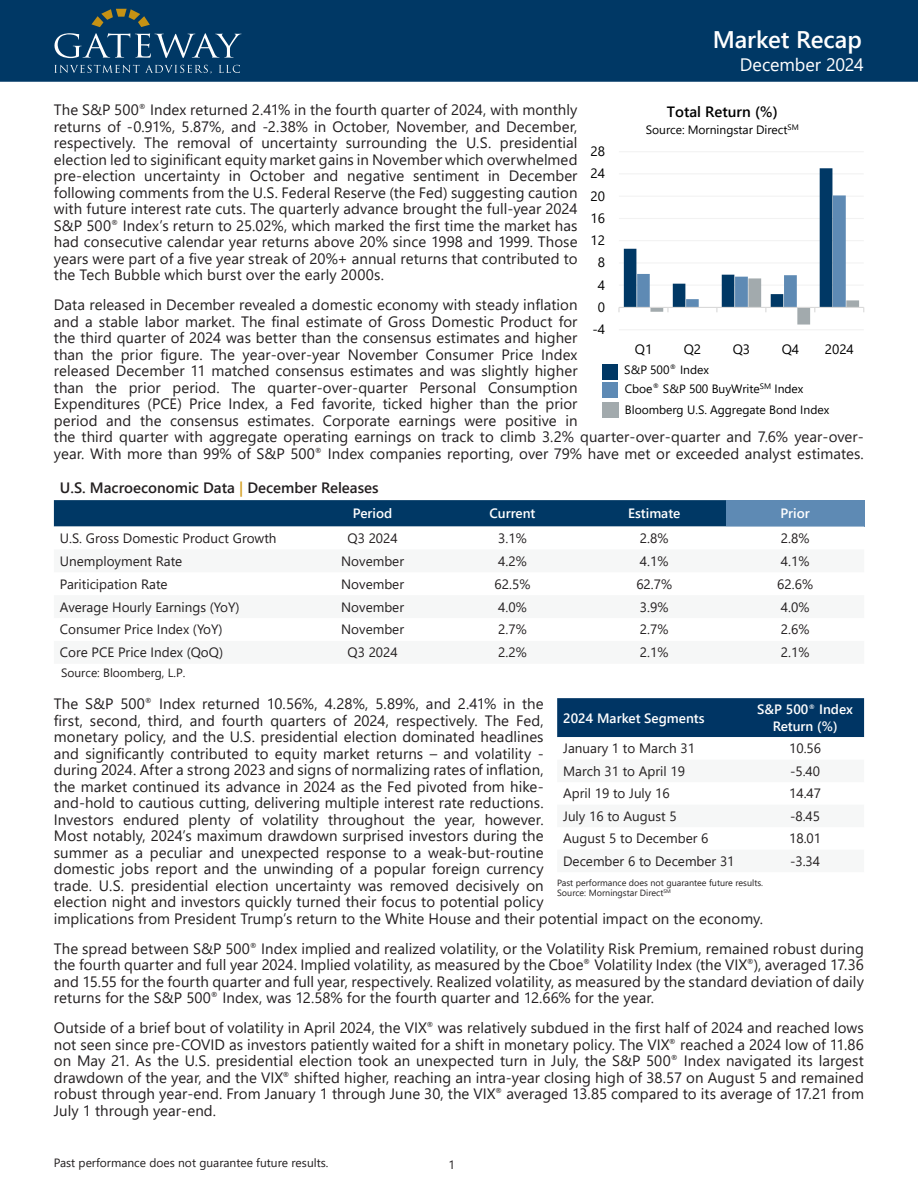
<style>
.page{position:relative;width:918px;height:1188px;background:#fff}
.page>*{position:absolute;margin:0;border:0;box-sizing:border-box;transform-origin:0 0}
.t1{font:600 24px "Segoe UI";letter-spacing:-.005em;color:#fff}
.t2{font:18px "Segoe UI";letter-spacing:-.005em;color:#fff}
.t3{font:15px/16.5px "Segoe UI";letter-spacing:.005em;color:#231f20;text-align:justify}
.t4{font:600 15px "Segoe UI";color:#231f20}
.t5{font:600 15px "Segoe UI";color:#000}
.t6{font:13.5px "Segoe UI";color:#231f20}
.t7{font:600 13.5px/16.5px "Segoe UI";color:#fff;text-align:center}
.t8{font:13.5px "Segoe UI";letter-spacing:-.005em;color:#000}
.t9{font:12px/19.4px "Segoe UI";color:#000}
.t10{font:12px "Segoe UI";color:#231f20}
.t11{font:9px "Segoe UI";color:#231f20}
.s1{color:#d49b18}
</style>
<div class="page">
<div style="left:0;top:0;width:918px;height:82px;background:#003865"></div>
<svg style="left:54px;top:33px;width:188px;height:25px;background:#346084"></svg>
<svg style="left:91px;top:9px;width:59px;height:18px"></svg>
<svg style="left:54px;top:65px;width:158px;height:9px"></svg>
<svg style="left:219px;top:65px;width:21px;height:8px"></svg>
<svg style="left:54px;top:500px;width:672px;height:27px;background:#073d69"></svg>
<div style="left:726px;top:500px;width:138px;height:27px;background:#5e8ab4"></div>
<div style="left:602px;top:364px;width:16px;height:15px;background:#003865"></div>
<div style="left:602px;top:402px;width:16px;height:15px;background:#a2aaad"></div>
<div style="left:602px;top:383px;width:16px;height:15px;background:#5e8ab4"></div>
<hr style="left:619px;top:329px;width:245px;height:1px;background:#f2f2f2">
<hr style="left:619px;top:151px;width:245px;height:1px;background:#f2f2f2">
<svg style="left:618px;top:168px;width:246px;height:157px"></svg>
<div style="left:557px;top:698px;width:307px;height:40px;background:#003564"></div>
<p class="t1" style="left:713px;top:17px;width:151px">Market Recap</p>
<p class="t2" style="left:740px;top:48px;width:126px">December 2024</p>
<p class="t3" style="left:54px;top:100px;width:525px">The S&amp;P 500<sup>®</sup> Index returned 2.41% in the fourth quarter of 2024, with monthly returns of -0.91%, 5.87%, and -2.38% in October, November, and December, respectively. The removal of uncertainty surrounding the U.S. presidential election led to siginificant equity market gains in November which overwhelmed pre-election uncertainty in October and negative sentiment in December following comments from the U.S. Federal Reserve (the Fed) suggesting caution with future interest rate cuts. The quarterly advance brought the full-year 2024<br>S&amp;P 500<sup>®</sup> Index’s return to 25.02%, which marked the first time the market has had consecutive calendar year returns above 20% since 1998 and 1999. Those years were part of a five year streak of 20%+ annual returns that contributed to the Tech Bubble which burst over the early 2000s.</p>
<p class="t3" style="left:54px;top:295px;width:811px;text-align:left">Data released in December revealed a domestic economy with steady inflation<br>and a stable labor market. The final estimate of Gross Domestic Product for<br>the third quarter of 2024 was better than the consensus estimates and higher<br>than the prior figure. The year-over-year November Consumer Price Index<br>released December 11 matched consensus estimates and was slightly higher<br>than the prior period. The quarter-over-quarter Personal Consumption<br>Expenditures (PCE) Price Index, a Fed favorite, ticked higher than the prior<br>period and the consensus estimates. Corporate earnings were positive in<br>the third quarter with aggregate operating earnings on track to climb 3.2% quarter-over-quarter and 7.6% year-over&shy;year. With more than 99% of S&amp;P 500<sup>®</sup> Index companies reporting, over 79% have met or exceeded analyst estimates.</p>
<p class="t5" style="left:667px;top:97px;width:112px">Total Return (%)</p>
<p class="t9" style="left:646px;top:119px;width:155px">Source: Morningstar Direct<sup>SM</sup></p>
<p class="t8" style="left:591px;top:139px;width:16px">28</p>
<p class="t8" style="left:591px;top:161px;width:16px">24</p>
<p class="t8" style="left:591px;top:183px;width:16px">20</p>
<p class="t8" style="left:591px;top:205px;width:16px">16</p>
<p class="t8" style="left:591px;top:228px;width:16px">12</p>
<p class="t8" style="left:598px;top:250px;width:9px">8</p>
<p class="t8" style="left:598px;top:272px;width:9px">4</p>
<p class="t8" style="left:598px;top:294px;width:9px">0</p>
<p class="t8" style="left:592px;top:317px;width:14px">-4</p>
<p class="t8" style="left:635px;top:336px;width:19px">Q1</p>
<p class="t8" style="left:684px;top:336px;width:19px">Q2</p>
<p class="t8" style="left:733px;top:336px;width:19px">Q3</p>
<p class="t8" style="left:782px;top:336px;width:19px">Q4</p>
<p class="t8" style="left:825px;top:336px;width:31px">2024</p>
<p class="t9" style="left:624px;top:359px;width:181px">S&amp;P 500<sup>®</sup> Index<br>Cboe<sup>®</sup> S&amp;P 500 BuyWrite<sup>SM</sup> Index</p>
<p class="t9" style="left:625px;top:399px;width:206px">Bloomberg U.S. Aggregate Bond Index</p>
<p class="t4" style="left:60px;top:474px;width:320px">U.S. Macroeconomic Data <span class="s1">|</span> December Releases</p>
<p class="t7" style="left:353px;top:504px;width:41px">Period</p>
<p class="t7" style="left:489px;top:504px;width:48px">Current</p>
<p class="t7" style="left:628px;top:504px;width:54px">Estimate</p>
<p class="t7" style="left:780px;top:504px;width:31px">Prior</p>
<p class="t6" style="left:60px;top:525px;width:218px">U.S. Gross Domestic Product Growth</p>
<p class="t6" style="left:348px;top:525px;width:52px">Q3 2024</p>
<p class="t6" style="left:498px;top:525px;width:30px">3.1%</p>
<p class="t6" style="left:640px;top:525px;width:30px">2.8%</p>
<p class="t6" style="left:781px;top:525px;width:30px">2.8%</p>
<p class="t6" style="left:60px;top:548px;width:124px">Unemployment Rate</p>
<p class="t6" style="left:341px;top:548px;width:64px">November</p>
<p class="t6" style="left:498px;top:548px;width:30px">4.2%</p>
<p class="t6" style="left:640px;top:548px;width:30px">4.1%</p>
<p class="t6" style="left:781px;top:548px;width:30px">4.1%</p>
<p class="t6" style="left:60px;top:571px;width:109px">Pariticipation Rate</p>
<p class="t6" style="left:341px;top:571px;width:64px">November</p>
<p class="t6" style="left:495px;top:571px;width:37px">62.5%</p>
<p class="t6" style="left:636px;top:571px;width:37px">62.7%</p>
<p class="t6" style="left:777px;top:571px;width:37px">62.6%</p>
<p class="t6" style="left:60px;top:594px;width:181px">Average Hourly Earnings (YoY)</p>
<p class="t6" style="left:341px;top:594px;width:64px">November</p>
<p class="t6" style="left:498px;top:594px;width:30px">4.0%</p>
<p class="t6" style="left:640px;top:594px;width:30px">3.9%</p>
<p class="t6" style="left:781px;top:594px;width:30px">4.0%</p>
<p class="t6" style="left:60px;top:617px;width:164px">Consumer Price Index (YoY)</p>
<p class="t6" style="left:341px;top:617px;width:64px">November</p>
<p class="t6" style="left:498px;top:617px;width:30px">2.7%</p>
<p class="t6" style="left:640px;top:617px;width:30px">2.7%</p>
<p class="t6" style="left:781px;top:617px;width:30px">2.6%</p>
<p class="t6" style="left:60px;top:640px;width:165px">Core PCE Price Index (QoQ)</p>
<p class="t6" style="left:348px;top:640px;width:52px">Q3 2024</p>
<p class="t6" style="left:498px;top:640px;width:30px">2.2%</p>
<p class="t6" style="left:640px;top:640px;width:30px">2.1%</p>
<p class="t6" style="left:781px;top:640px;width:30px">2.1%</p>
<p class="t10" style="left:61px;top:661px;width:126px">Source: Bloomberg, L.P.</p>
<p class="t3" style="left:54px;top:694px;width:711px;text-align:left">The S&amp;P 500<sup>®</sup> Index returned 10.56%, 4.28%, 5.89%, and 2.41% in the<br>first, second, third, and fourth quarters of 2024, respectively. The Fed,<br>monetary policy, and the U.S. presidential election dominated headlines<br>and significantly contributed to equity market returns – and volatility -<br>during 2024. After a strong 2023 and signs of normalizing rates of inflation,<br>the market continued its advance in 2024 as the Fed pivoted from hike-<br>and-hold to cautious cutting, delivering multiple interest rate reductions.<br>Investors endured plenty of volatility throughout the year, however.<br>Most notably, 2024’s maximum drawdown surprised investors during the<br>summer as a peculiar and unexpected response to a weak-but-routine<br>domestic jobs report and the unwinding of a popular foreign currency<br>trade. U.S. presidential election uncertainty was removed decisively on<br>election night and investors quickly turned their focus to potential policy<br>implications from President Trump’s return to the White House and their potential impact on the economy.</p>
<p class="t3" style="left:54px;top:939px;width:812px">The spread between S&amp;P 500<sup>®</sup> Index implied and realized volatility, or the Volatility Risk Premium, remained robust during the fourth quarter and full year 2024. Implied volatility, as measured by the Cboe<sup>®</sup> Volatility Index (the VIX<sup>®</sup>), averaged 17.36 and 15.55 for the fourth quarter and full year, respectively. Realized volatility, as measured by the standard deviation of daily returns for the S&amp;P 500<sup>®</sup> Index, was 12.58% for the fourth quarter and 12.66% for the year.</p>
<p class="t3" style="left:54px;top:1018px;width:812px">Outside of a brief bout of volatility in April 2024, the VIX<sup>®</sup> was relatively subdued in the first half of 2024 and reached lows not seen since pre-COVID as investors patiently waited for a shift in monetary policy. The VIX<sup>®</sup> reached a 2024 low of 11.86 on May 21. As the U.S. presidential election took an unexpected turn in July, the S&amp;P 500<sup>®</sup> Index navigated its largest drawdown of the year, and the VIX<sup>®</sup> shifted higher, reaching an intra-year closing high of 38.57 on August 5 and remained robust through year-end. From January 1 through June 30, the VIX<sup>®</sup> averaged 13.85 compared to its average of 17.21 from July 1 through year-end.</p>
<p class="t7" style="left:563px;top:708px;width:143px">2024 Market Segments</p>
<p class="t7" style="left:757px;top:700px;width:97px">S&amp;P 500<sup>®</sup> Index<br>Return (%)</p>
<p class="t6" style="left:563px;top:736px;width:133px">January 1 to March 31</p>
<p class="t6" style="left:789px;top:736px;width:34px">10.56</p>
<p class="t6" style="left:563px;top:758px;width:123px">March 31 to April 19</p>
<p class="t6" style="left:790px;top:758px;width:32px">-5.40</p>
<p class="t6" style="left:563px;top:781px;width:108px">April 19 to July 16</p>
<p class="t6" style="left:789px;top:781px;width:34px">14.47</p>
<p class="t6" style="left:563px;top:803px;width:115px">July 16 to August 5</p>
<p class="t6" style="left:790px;top:803px;width:32px">-8.45</p>
<p class="t6" style="left:563px;top:826px;width:147px">August 5 to December 6</p>
<p class="t6" style="left:789px;top:826px;width:34px">18.01</p>
<p class="t6" style="left:563px;top:848px;width:173px">December 6 to December 31</p>
<p class="t6" style="left:790px;top:848px;width:32px">-3.34</p>
<p class="t11" style="left:557px;top:874px;width:208px">Past performance does not guarantee future results.</p>
<p class="t11" style="left:557px;top:884px;width:115px">Source: Morningstar Direct<sup>SM</sup></p>
<p class="t10" style="left:54px;top:1152px;width:276px">Past performance does not guarantee future results.</p>
<p class="t10" style="left:449px;top:1154px;width:8px">1</p>
</div>
